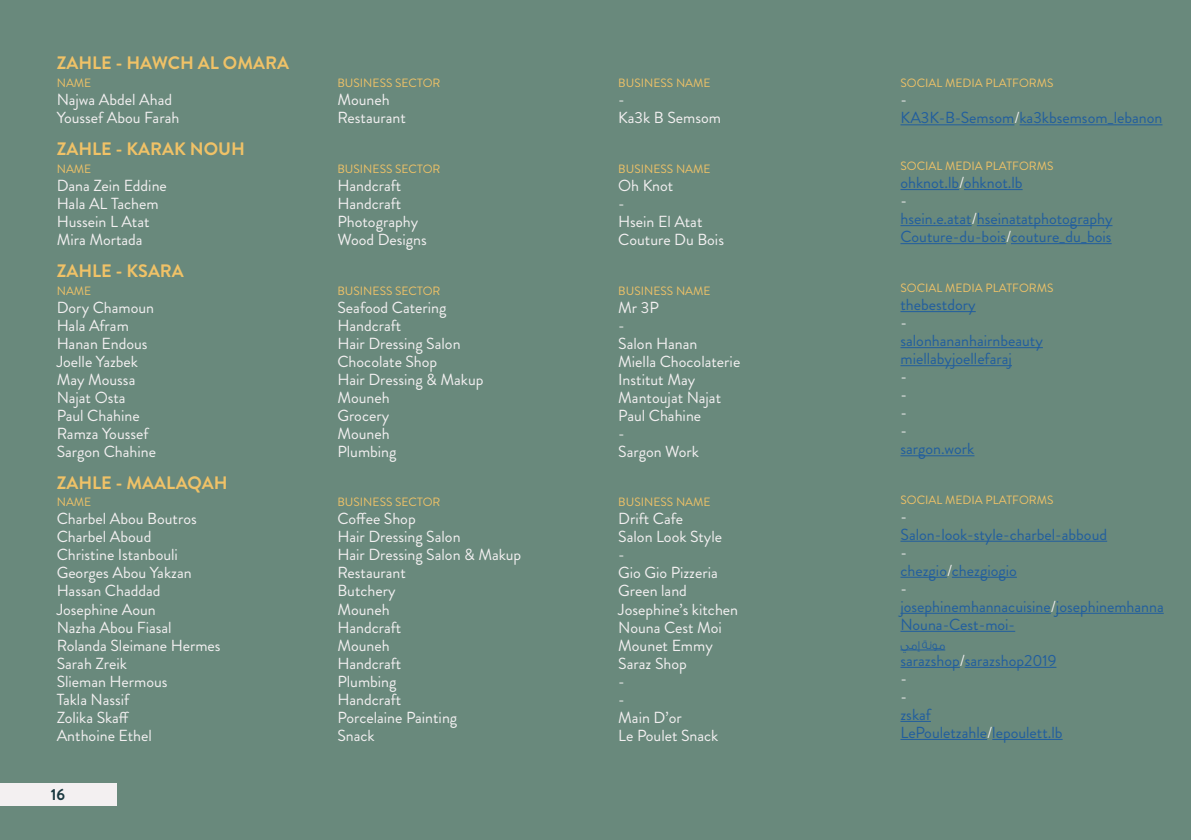
<style>
.page{position:relative;width:1191px;height:840px;background:#fff}
.page>*{position:absolute;margin:0;border:0;box-sizing:border-box;transform-origin:0 0}
.t1{font:700 18px "Brandon Grotesque";color:#f0c267}
.t2{font:16px/18px "Brandon Grotesque";color:#f3f0f1}
.t3{font:16px/18px "Brandon Grotesque";color:#215e9e}
.t4{font:700 16px "Brandon Grotesque";color:#1a3940}
.t5{font:12px "Brandon Grotesque";color:#f0c267}
.t6{font:300 12px "GESS Two";color:#215e9e;scale:.96 1}
.s1{color:#f3f0f1}
</style>
<div class="page">
<div style="left:0;top:0;width:1191px;height:839px;background:#69897c"></div>
<div style="left:0;top:782px;width:116px;height:23px;background:#f3f0f1"></div>
<hr style="left:900px;top:124px;width:114px;height:1px;background:#215e9e">
<hr style="left:1019px;top:124px;width:143px;height:1px;background:#215e9e">
<hr style="left:900px;top:189px;width:59px;height:1px;background:#215e9e">
<hr style="left:964px;top:189px;width:58px;height:1px;background:#215e9e">
<hr style="left:900px;top:225px;width:71px;height:1px;background:#215e9e">
<hr style="left:976px;top:225px;width:136px;height:1px;background:#215e9e">
<hr style="left:900px;top:243px;width:106px;height:1px;background:#215e9e">
<hr style="left:1011px;top:243px;width:100px;height:1px;background:#215e9e">
<hr style="left:900px;top:311px;width:75px;height:1px;background:#215e9e">
<hr style="left:900px;top:347px;width:143px;height:1px;background:#215e9e">
<hr style="left:900px;top:365px;width:112px;height:1px;background:#215e9e">
<hr style="left:900px;top:455px;width:74px;height:1px;background:#215e9e">
<hr style="left:900px;top:540px;width:207px;height:1px;background:#215e9e">
<hr style="left:900px;top:576px;width:47px;height:1px;background:#215e9e">
<hr style="left:952px;top:576px;width:65px;height:1px;background:#215e9e">
<hr style="left:900px;top:612px;width:150px;height:1px;background:#215e9e">
<hr style="left:1056px;top:612px;width:107px;height:1px;background:#215e9e">
<hr style="left:900px;top:630px;width:115px;height:1px;background:#215e9e">
<hr style="left:900px;top:666px;width:60px;height:1px;background:#215e9e">
<hr style="left:964px;top:666px;width:92px;height:1px;background:#215e9e">
<hr style="left:900px;top:720px;width:31px;height:1px;background:#215e9e">
<hr style="left:900px;top:738px;width:87px;height:1px;background:#215e9e">
<hr style="left:992px;top:738px;width:70px;height:1px;background:#215e9e">
<hr style="left:900px;top:649px;width:45px;height:1px;background:#215e9e">
<p class="t1" style="left:57px;top:51px;width:234px">ZAHLE - HAWCH AL OMARA</p>
<p class="t5" style="left:57px;top:75px;width:36px">NAME</p>
<p class="t2" style="left:57px;top:91px;width:124px">Najwa Abdel Ahad<br>Youssef Abou Farah</p>
<p class="t1" style="left:57px;top:136px;width:190px">ZAHLE - KARAK NOUH</p>
<p class="t5" style="left:57px;top:160px;width:36px">NAME</p>
<p class="t2" style="left:57px;top:176px;width:112px">Dana Zein Eddine<br>Hala AL Tachem<br>Hussein L Atat<br>Mira Mortada</p>
<p class="t1" style="left:57px;top:258px;width:129px">ZAHLE - KSARA</p>
<p class="t5" style="left:57px;top:282px;width:36px">NAME</p>
<p class="t2" style="left:57px;top:298px;width:101px">Dory Chamoun<br>Hala Afram<br>Hanan Endous<br>Joelle Yazbek<br>May Moussa<br>Najat Osta<br>Paul Chahine<br>Ramza Youssef<br>Sargon Chahine</p>
<p class="t1" style="left:57px;top:469px;width:172px">ZAHLE - MAALAQAH</p>
<p class="t5" style="left:57px;top:493px;width:36px">NAME</p>
<p class="t2" style="left:57px;top:510px;width:165px">Charbel Abou Boutros<br>Charbel Aboud<br>Christine Istanbouli<br>Georges Abou Yakzan<br>Hassan Chaddad<br>Josephine Aoun<br>Nazha Abou Fiasal<br>Rolanda Sleimane Hermes<br>Sarah Zreik<br>Slieman Hermous<br>Takla Nassif<br>Zolika Skaff<br>Anthoine Ethel</p>
<p class="t4" style="left:51px;top:782px;width:16px">16</p>
<p class="t5" style="left:337px;top:75px;width:105px">BUSINESS SECTOR</p>
<p class="t2" style="left:337px;top:91px;width:70px">Mouneh<br>Restaurant</p>
<p class="t5" style="left:337px;top:160px;width:105px">BUSINESS SECTOR</p>
<p class="t2" style="left:337px;top:176px;width:91px">Handcraft<br>Handcraft<br>Photography<br>Wood Designs</p>
<p class="t5" style="left:337px;top:282px;width:105px">BUSINESS SECTOR</p>
<p class="t2" style="left:337px;top:298px;width:148px">Seafood Catering<br>Handcraft<br>Hair Dressing Salon<br>Chocolate Shop<br>Hair Dressing &amp; Makup<br>Mouneh<br>Grocery<br>Mouneh<br>Plumbing</p>
<p class="t5" style="left:337px;top:493px;width:105px">BUSINESS SECTOR</p>
<p class="t2" style="left:337px;top:510px;width:185px">Coffee Shop<br>Hair Dressing Salon<br>Hair Dressing Salon &amp; Makup<br>Restaurant<br>Butchery<br>Mouneh<br>Handcraft<br>Mouneh<br>Handcraft<br>Plumbing<br>Handcraft<br>Porcelaine Painting<br>Snack</p>
<p class="t5" style="left:618px;top:75px;width:94px">BUSINESS NAME</p>
<p class="t2" style="left:618px;top:91px;width:104px">-<br>Ka3k B Semsom</p>
<p class="t5" style="left:618px;top:160px;width:94px">BUSINESS NAME</p>
<p class="t2" style="left:618px;top:176px;width:107px">Oh Knot<br>-<br>Hsein El Atat<br>Couture Du Bois</p>
<p class="t5" style="left:618px;top:282px;width:94px">BUSINESS NAME</p>
<p class="t2" style="left:618px;top:298px;width:123px">Mr 3P<br>-<br>Salon Hanan<br>Miella Chocolaterie<br>Institut May<br>Mantoujat Najat<br>Paul Chahine<br>-<br>Sargon Work</p>
<p class="t5" style="left:618px;top:493px;width:94px">BUSINESS NAME</p>
<p class="t2" style="left:618px;top:510px;width:121px">Drift Cafe<br>Salon Look Style<br>-<br>Gio Gio Pizzeria<br>Green land<br>Josephine’s kitchen<br>Nouna Cest Moi<br>Mounet Emmy<br>Saraz Shop<br>-<br>-<br>Main D’or<br>Le Poulet Snack</p>
<p class="t5" style="left:900px;top:75px;width:155px">SOCIAL MEDIA PLATFORMS</p>
<p class="t3" style="left:900px;top:91px;width:263px"><span class="s1">-<br></span>KA3K-B-Semsom<span class="s1">/</span>ka3kbsemsom_lebanon</p>
<p class="t5" style="left:900px;top:157px;width:155px">SOCIAL MEDIA PLATFORMS</p>
<p class="t3" style="left:900px;top:174px;width:213px">ohknot.lb<span class="s1">/</span>ohknot.lb<br><span class="s1">- </span>hsein.e.atat<span class="s1">/</span>hseinatatphotography<br>Couture-du-bois<span class="s1">/</span>couture_du_bois</p>
<p class="t5" style="left:900px;top:279px;width:155px">SOCIAL MEDIA PLATFORMS</p>
<p class="t3" style="left:900px;top:295px;width:77px">thebestdory</p>
<p class="t2" style="left:900px;top:313px;width:8px">-</p>
<p class="t3" style="left:900px;top:331px;width:144px">salonhananhairnbeauty miellabyjoellefaraj</p>
<p class="t2" style="left:900px;top:367px;width:8px;text-align:justify">- - - -</p>
<p class="t3" style="left:900px;top:439px;width:75px">sargon.work</p>
<p class="t5" style="left:900px;top:491px;width:155px">SOCIAL MEDIA PLATFORMS</p>
<p class="t2" style="left:900px;top:507px;width:8px">-</p>
<p class="t3" style="left:900px;top:525px;width:208px">Salon-look-style-charbel-abboud</p>
<p class="t3" style="left:900px;top:543px;width:265px"><span class="s1">-<br></span>chezgio<span class="s1">/</span>chezgiogio<br><span class="s1">- </span>josephinemhannacuisine<span class="s1">/</span>josephinemhanna<br>Nouna-Cest-moi-</p>
<p class="t3" style="left:900px;top:651px;width:157px">sarazshop<span class="s1">/</span>sarazshop2019 <span class="s1">-<br>-</span></p>
<p class="t3" style="left:900px;top:705px;width:164px">zskaf<br>LePouletzahle<span class="s1">/</span>lepoulett.lb</p>
<p class="t6" style="left:900px;top:637px;width:48px">ي مونةإم</p>
</div>
